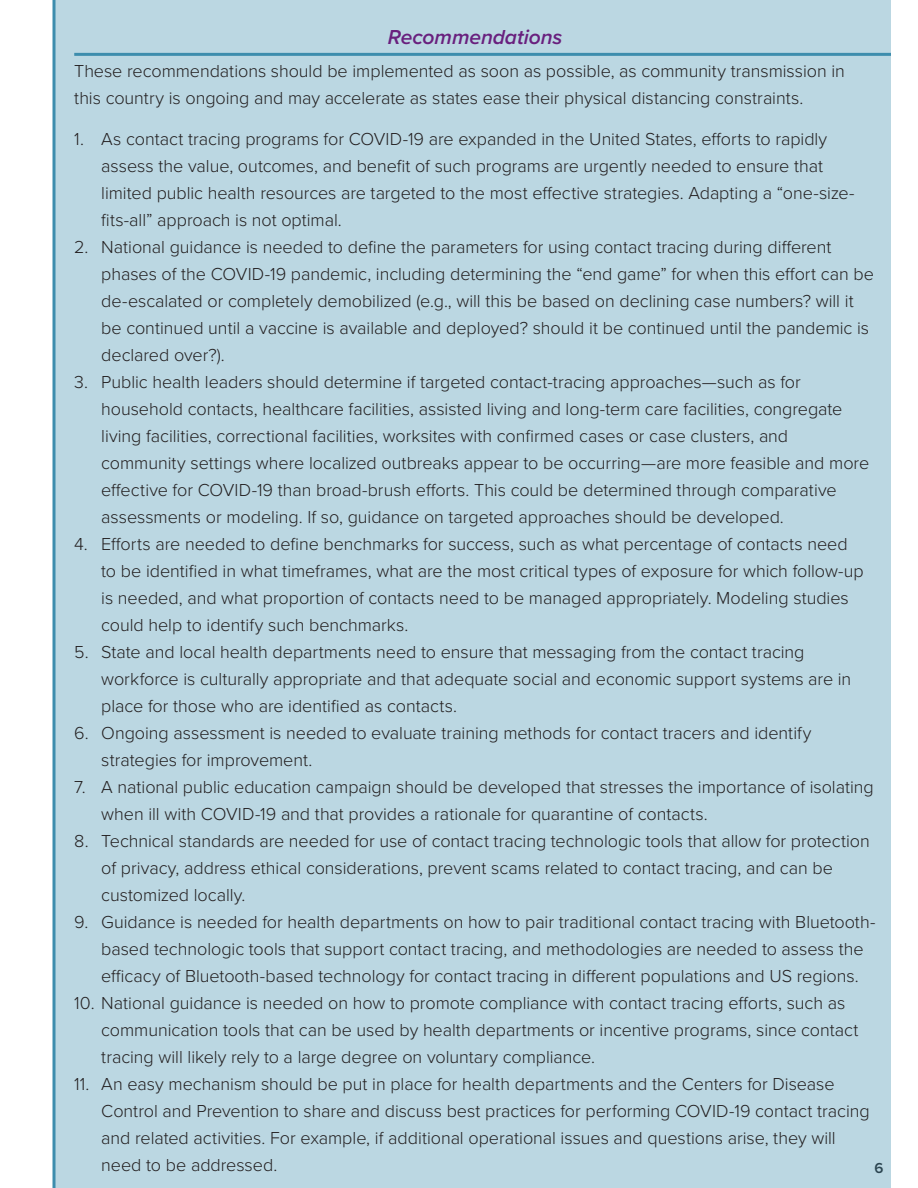
<style>
.page{position:relative;width:918px;height:1188px;background:#fff}
.page>*{position:absolute;margin:0;border:0;box-sizing:border-box;transform-origin:0 0}
.Sub_Header{font:italic 600 21px "Proxima Nova";letter-spacing:-.005em;color:#69207e}
.Sub_Header-2{font:300 18px/27px "Proxima Nova";letter-spacing:-.005em;color:#231f20}
.t1{font:600 15px "Proxima Nova";color:#231f20}
</style>
<div class="page">
<svg style="left:52px;top:0;width:4px;height:1188px;background:#64a4bd"></svg>
<div style="left:56px;top:0;width:835px;height:1188px;background:#bbd7e2"></div>
<hr style="left:74px;top:53px;width:817px;height:3px;background:#3d8dad">
<p class="Sub_Header" style="left:388px;top:21px;width:176px">Recommendations</p>
<p class="Sub_Header-2" style="left:74px;top:57px;width:772px">These recommendations should be implemented as soon as possible, as community transmission in this country is ongoing and may accelerate as states ease their physical distancing constraints.</p>
<p class="Sub_Header-2" style="left:101px;top:124px;width:755px;text-indent:-27px">1. As contact tracing programs for COVID-19 are expanded in the United States, efforts to rapidly assess the value, outcomes, and benefit of such programs are urgently needed to ensure that limited public health resources are targeted to the most effective strategies. Adapting a “one-size&shy;fits-all” approach is not optimal.</p>
<p class="Sub_Header-2" style="left:101px;top:232px;width:774px;text-indent:-27px">2. National guidance is needed to define the parameters for using contact tracing during different phases of the COVID-19 pandemic, including determining the “end game” for when this effort can be de-escalated or completely demobilized (e.g., will this be based on declining case numbers? will it be continued until a vaccine is available and deployed? should it be continued until the pandemic is declared over?).</p>
<p class="Sub_Header-2" style="left:101px;top:367px;width:770px;text-indent:-27px">3. Public health leaders should determine if targeted contact-tracing approaches—such as for household contacts, healthcare facilities, assisted living and long-term care facilities, congregate living facilities, correctional facilities, worksites with confirmed cases or case clusters, and community settings where localized outbreaks appear to be occurring—are more feasible and more effective for COVID-19 than broad-brush efforts. This could be determined through comparative assessments or modeling. If so, guidance on targeted approaches should be developed.</p>
<p class="Sub_Header-2" style="left:101px;top:529px;width:764px;text-indent:-27px">4. Efforts are needed to define benchmarks for success, such as what percentage of contacts need to be identified in what timeframes, what are the most critical types of exposure for which follow-up is needed, and what proportion of contacts need to be managed appropriately. Modeling studies could help to identify such benchmarks.</p>
<p class="Sub_Header-2" style="left:101px;top:637px;width:752px;text-indent:-27px">5. State and local health departments need to ensure that messaging from the contact tracing workforce is culturally appropriate and that adequate social and economic support systems are in place for those who are identified as contacts.</p>
<p class="Sub_Header-2" style="left:101px;top:718px;width:712px;text-indent:-27px">6. Ongoing assessment is needed to evaluate training methods for contact tracers and identify strategies for improvement.</p>
<p class="Sub_Header-2" style="left:101px;top:772px;width:774px;text-indent:-27px">7. A national public education campaign should be developed that stresses the importance of isolating when ill with COVID-19 and that provides a rationale for quarantine of contacts.</p>
<p class="Sub_Header-2" style="left:101px;top:826px;width:770px;text-indent:-27px">8. Technical standards are needed for use of contact tracing technologic tools that allow for protection of privacy, address ethical considerations, prevent scams related to contact tracing, and can be customized locally.</p>
<p class="Sub_Header-2" style="left:101px;top:907px;width:776px;text-indent:-27px">9. Guidance is needed for health departments on how to pair traditional contact tracing with Bluetooth&shy;based technologic tools that support contact tracing, and methodologies are needed to assess the efficacy of Bluetooth-based technology for contact tracing in different populations and US regions.</p>
<p class="Sub_Header-2" style="left:101px;top:988px;width:759px;text-indent:-27px">10. National guidance is needed on how to promote compliance with contact tracing efforts, such as communication tools that can be used by health departments or incentive programs, since contact tracing will likely rely to a large degree on voluntary compliance.</p>
<p class="Sub_Header-2" style="left:101px;top:1069px;width:770px;text-indent:-27px">11. An easy mechanism should be put in place for health departments and the Centers for Disease Control and Prevention to share and discuss best practices for performing COVID-19 contact tracing and related activities. For example, if additional operational issues and questions arise, they will need to be addressed.</p>
<p class="t1" style="left:874px;top:1157px;width:11px">6</p>
</div>
